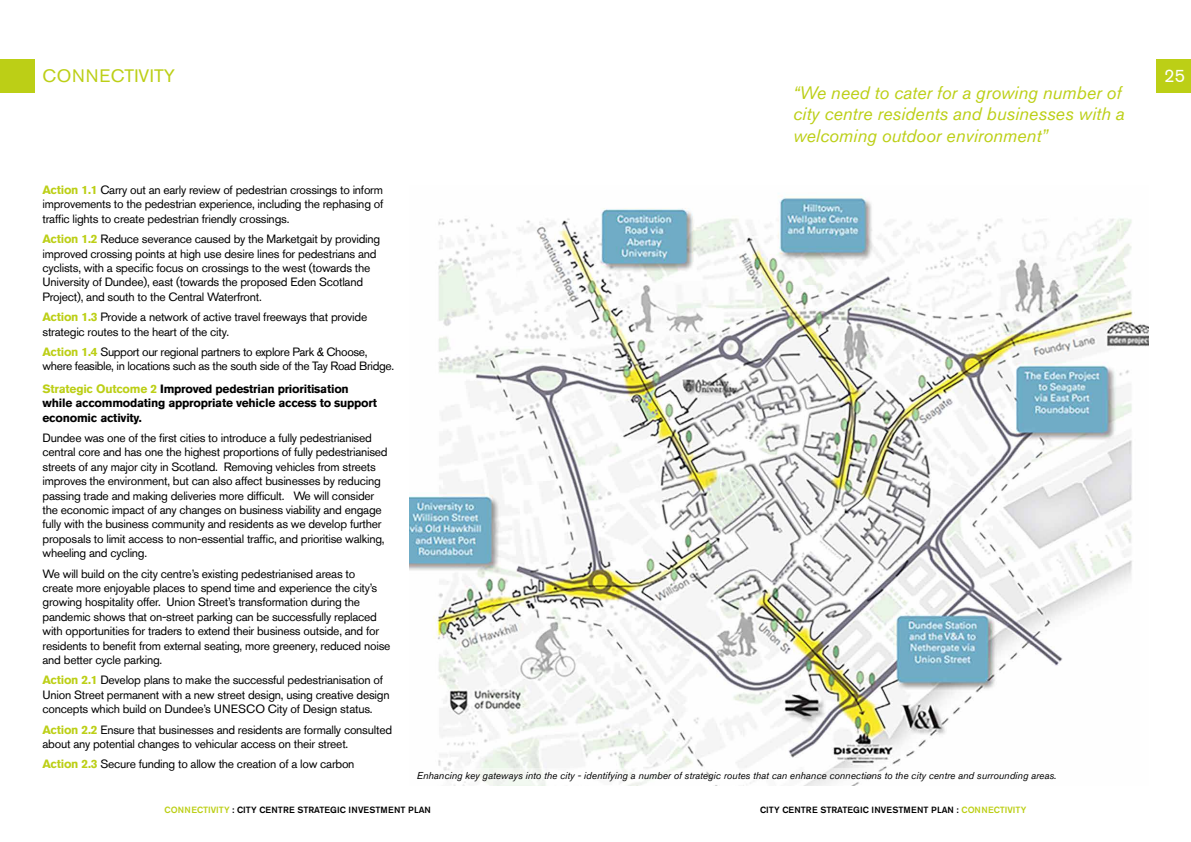
<style>
.page{position:relative;width:1191px;height:842px;background:#fff}
.page>*{position:absolute;margin:0;border:0;box-sizing:border-box;transform-origin:0 0}
.t1{font:italic 18px/21.6px "Akzidenz Grotesk Std";color:#bccf16}
.t2{font:18px "Akzidenz Grotesk Std";letter-spacing:.01em;color:#bccf16}
.t3{font:18px "Akzidenz Grotesk Std";color:#fff}
.t4{font:12px/14.4px "Akzidenz Grotesk Std";letter-spacing:-.02em;color:#000}
.t5{font:700 12px/14.4px "Akzidenz Grotesk Std";letter-spacing:-.02em;color:#000}
.t6{font:italic 10px "Akzidenz Grotesk Std";color:#000}
.t7{font:500 9px "Akzidenz Grotesk Std";color:#000}
.s1{font-weight:700;color:#bccf16}
.s2{color:#bccf16}
</style>
<div class="page">
<img style="left:409px;top:193px;width:739px;height:575px">
<div style="left:0;top:60px;width:34px;height:33px;background:#bccf16"></div>
<div style="left:1157px;top:60px;width:34px;height:33px;background:#bccf16"></div>
<h1 class="t2" style="left:43px;top:65px;width:134px">CONNECTIVITY</h1>
<p class="t4" style="left:43px;top:183px;width:342px;text-align:justify"><span class="s1">Action 1.1</span> Carry out an early review of pedestrian crossings to inform improvements to the pedestrian experience, including the rephasing of traffic lights to create pedestrian friendly crossings.</p>
<p class="t4" style="left:43px;top:232px;width:339px"><span class="s1">Action 1.2</span> Reduce severance caused by the Marketgait by providing improved crossing points at high use desire lines for pedestrians and cyclists, with a specific focus on crossings to the west (towards the University of Dundee), east (towards the proposed Eden Scotland Project), and south to the Central Waterfront.</p>
<p class="t4" style="left:43px;top:310px;width:326px"><span class="s1">Action 1.3</span> Provide a network of active travel freeways that provide strategic routes to the heart of the city.</p>
<p class="t4" style="left:43px;top:345px;width:353px"><span class="s1">Action 1.4</span> Support our regional partners to explore Park &amp; Choose, where feasible, in locations such as the south side of the Tay Road Bridge.</p>
<p class="t5" style="left:43px;top:381px;width:336px"><span class="s2">Strategic Outcome 2</span> Improved pedestrian prioritisation while accommodating appropriate vehicle access to support economic activity.</p>
<p class="t4" style="left:43px;top:431px;width:347px">Dundee was one of the first cities to introduce a fully pedestrianised central core and has one the highest proportions of fully pedestrianised streets of any major city in Scotland. Removing vehicles from streets improves the environment, but can also affect businesses by reducing passing trade and making deliveries more difficult. We will consider the economic impact of any changes on business viability and engage fully with the business community and residents as we develop further proposals to limit access to non-essential traffic, and prioritise walking, wheeling and cycling.</p>
<p class="t4" style="left:43px;top:566px;width:349px">We will build on the city centre’s existing pedestrianised areas to<br>create more enjoyable places to spend time and experience the city’s growing hospitality offer. Union Street’s transformation during the pandemic shows that on-street parking can be successfully replaced with opportunities for traders to extend their business outside, and for residents to benefit from external seating, more greenery, reduced noise and better cycle parking.</p>
<p class="t4" style="left:43px;top:673px;width:348px"><span class="s1">Action 2.1</span> Develop plans to make the successful pedestrianisation of<br>Union Street permanent with a new street design, using creative design concepts which build on Dundee’s UNESCO City of Design status.</p>
<p class="t4" style="left:43px;top:722px;width:351px"><span class="s1">Action 2.2</span> Ensure that businesses and residents are formally consulted about any potential changes to vehicular access on their street.</p>
<p class="t4" style="left:43px;top:757px;width:313px"><span class="s1">Action 2.3</span> Secure funding to allow the creation of a low carbon</p>
<h1 class="t1" style="left:793px;top:81px;width:333px">“We need to cater for a growing number of city centre residents and businesses with a welcoming outdoor environment”</h1>
<p class="t6" style="left:417px;top:769px;width:641px">Enhancing key gateways into the city - identifying a number of strategic routes that can enhance connections to the city centre and surrounding areas.</p>
<p class="t7" style="left:164px;top:805px;width:268px"><span class="s2">CONNECTIVITY</span> : CITY CENTRE STRATEGIC INVESTMENT PLAN</p>
<p class="t7" style="left:760px;top:805px;width:268px">CITY CENTRE STRATEGIC INVESTMENT PLAN : <span class="s2">CONNECTIVITY</span></p>
<h1 class="t3" style="left:1164px;top:65px;width:23px">25</h1>
</div>
